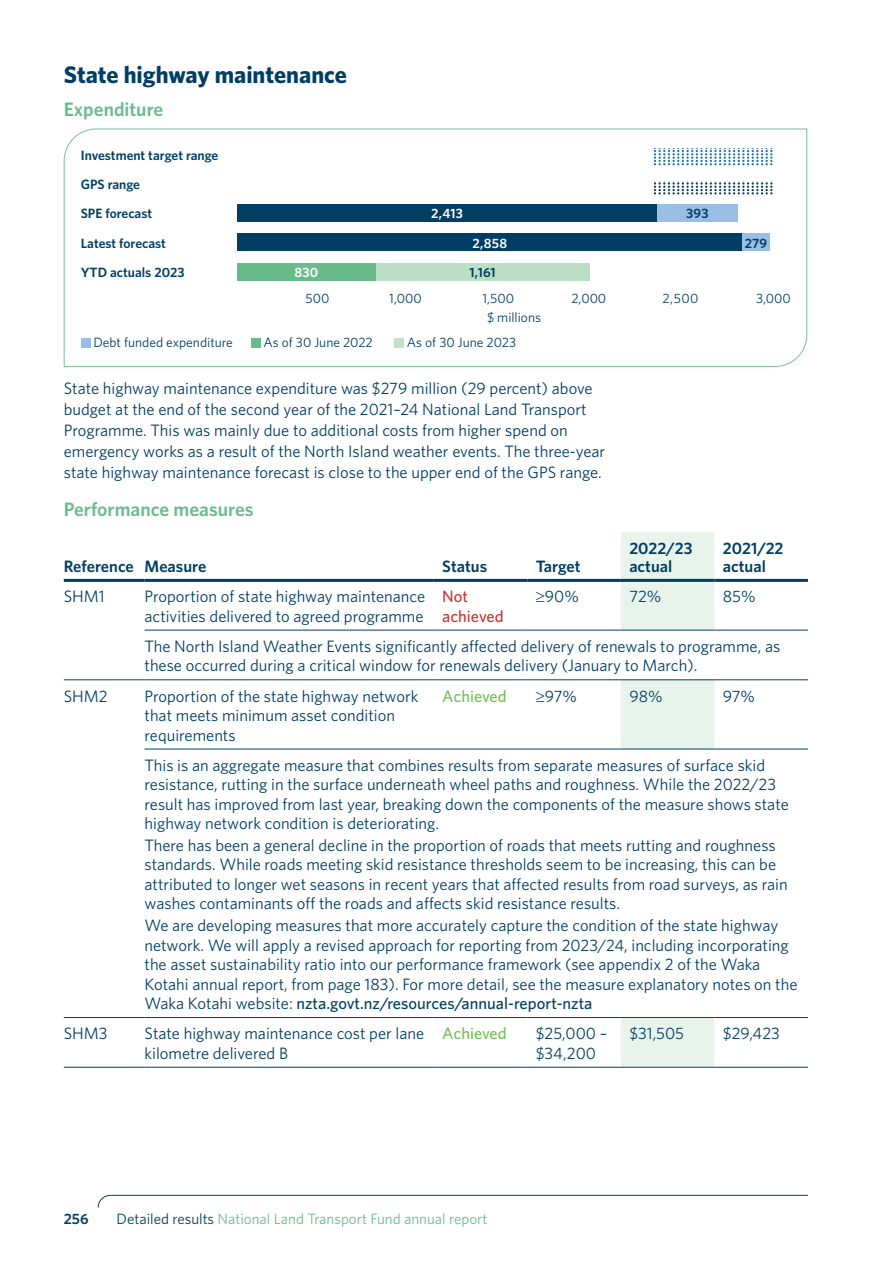
<style>
.page{position:relative;width:893px;height:1263px;background:#fff}
.page>*{position:absolute;margin:0;border:0;box-sizing:border-box;transform-origin:0 0}
.title_1{font:700 24px "Whitney";color:#003e64}
.title_2_-_green{font:600 19.5px "Whitney";color:#69bb8c}
.table_body{font:16.5px/19.5px "Whitney";color:#003e64}
.body{font:16.5px/21px "Whitney";color:#003e64}
.table_header{font:600 16.5px/18px "Whitney";color:#003e64}
.table_body-2{font:500 16.5px "Whitney";color:#72c054}
.table_body-3{font:500 16.5px/19.5px "Whitney";color:#c6352f}
.t1{font:15px "Whitney";color:#69bb8c}
.t2{font:600 15px "Whitney";color:#003e64}
.t3{font:13.5px "Whitney";color:#003e64}
.t4{font:600 13.5px/29.4px "Whitney";color:#003e64}
.t5{font:600 13.5px "Whitney";letter-spacing:.015em;color:#fff}
.s1{font-weight:500}
.s2{color:#003e64}
</style>
<div class="page">
<svg style="left:63px;top:128px;width:744px;height:239px"></svg>
<div style="left:237px;top:204px;width:420px;height:17px;background:#003e64"></div>
<div style="left:657px;top:204px;width:81px;height:17px;background:#9abfe5"></div>
<div style="left:237px;top:234px;width:505px;height:17px;background:#003e64"></div>
<div style="left:742px;top:234px;width:28px;height:17px;background:#9abfe5"></div>
<div style="left:237px;top:263px;width:139px;height:17px;background:#69bb8c"></div>
<div style="left:376px;top:263px;width:213px;height:17px;background:#badfc5"></div>
<div style="left:81px;top:338px;width:9px;height:9px;background:#9abfe5"></div>
<div style="left:251px;top:338px;width:9px;height:9px;background:#69bb8c"></div>
<div style="left:394px;top:338px;width:10px;height:9px;background:#c0e2ca"></div>
<svg style="left:653px;top:148px;width:122px;height:17px"></svg>
<svg style="left:655px;top:181px;width:120px;height:13px"></svg>
<svg style="left:621px;top:532px;width:93px;height:535px"></svg>
<hr style="left:145px;top:630px;width:289px;height:1px;background:#003e64">
<hr style="left:434px;top:630px;width:93px;height:1px;background:#003e64">
<hr style="left:527px;top:630px;width:94px;height:1px;background:#003e64">
<hr style="left:621px;top:630px;width:93px;height:1px;background:#003e64">
<hr style="left:714px;top:630px;width:94px;height:1px;background:#003e64">
<hr style="left:145px;top:679px;width:289px;height:1px;background:#003e64">
<hr style="left:434px;top:679px;width:93px;height:1px;background:#003e64">
<hr style="left:527px;top:679px;width:94px;height:1px;background:#003e64">
<hr style="left:621px;top:679px;width:93px;height:1px;background:#003e64">
<hr style="left:714px;top:679px;width:94px;height:1px;background:#003e64">
<hr style="left:145px;top:749px;width:289px;height:1px;background:#003e64">
<hr style="left:434px;top:749px;width:93px;height:1px;background:#003e64">
<hr style="left:527px;top:749px;width:94px;height:1px;background:#003e64">
<hr style="left:621px;top:749px;width:93px;height:1px;background:#003e64">
<hr style="left:714px;top:749px;width:94px;height:1px;background:#003e64">
<hr style="left:145px;top:1017px;width:289px;height:1px;background:#003e64">
<hr style="left:434px;top:1017px;width:93px;height:1px;background:#003e64">
<hr style="left:527px;top:1017px;width:94px;height:1px;background:#003e64">
<hr style="left:621px;top:1017px;width:93px;height:1px;background:#003e64">
<hr style="left:714px;top:1017px;width:94px;height:1px;background:#003e64">
<hr style="left:145px;top:1067px;width:289px;height:1px;background:#003e64">
<hr style="left:434px;top:1067px;width:93px;height:1px;background:#003e64">
<hr style="left:527px;top:1067px;width:94px;height:1px;background:#003e64">
<hr style="left:621px;top:1067px;width:93px;height:1px;background:#003e64">
<hr style="left:714px;top:1067px;width:94px;height:1px;background:#003e64">
<hr style="left:64px;top:579px;width:81px;height:3px;background:#003e64">
<hr style="left:145px;top:579px;width:289px;height:3px;background:#003e64">
<hr style="left:434px;top:579px;width:93px;height:3px;background:#003e64">
<hr style="left:527px;top:579px;width:94px;height:3px;background:#003e64">
<hr style="left:621px;top:579px;width:93px;height:3px;background:#003e64">
<hr style="left:714px;top:579px;width:94px;height:3px;background:#003e64">
<hr style="left:64px;top:679px;width:81px;height:1px;background:#003e64">
<hr style="left:64px;top:1017px;width:81px;height:1px;background:#003e64">
<hr style="left:64px;top:1067px;width:81px;height:1px;background:#003e64">
<svg style="left:97px;top:1194px;width:711px;height:14px"></svg>
<h1 class="title_1" style="left:64px;top:59px;width:285px">State highway maintenance</h1>
<h2 class="title_2_-_green" style="left:64px;top:96px;width:101px">Expenditure</h2>
<p class="t4" style="left:81px;top:140px;width:139px">Investment target range<br>GPS range<br>SPE forecast</p>
<p class="t5" style="left:431px;top:205px;width:33px">2,413</p>
<p class="t4" style="left:686px;top:199px;width:24px">393</p>
<p class="t4" style="left:81px;top:228px;width:87px">Latest forecast</p>
<p class="t5" style="left:472px;top:234px;width:36px">2,858</p>
<p class="t4" style="left:745px;top:228px;width:24px">279</p>
<p class="t4" style="left:81px;top:257px;width:105px">YTD actuals 2023</p>
<p class="t5" style="left:295px;top:263px;width:25px">830</p>
<p class="t4" style="left:469px;top:257px;width:28px">1,161</p>
<p class="t3" style="left:306px;top:290px;width:25px">500</p>
<p class="t3" style="left:389px;top:290px;width:34px">1,000</p>
<p class="t3" style="left:482px;top:290px;width:33px">1,500</p>
<p class="t3" style="left:571px;top:290px;width:36px">2,000</p>
<p class="t3" style="left:662px;top:290px;width:38px">2,500</p>
<p class="t3" style="left:756px;top:290px;width:36px">3,000</p>
<p class="t3" style="left:487px;top:308px;width:55px">$ millions</p>
<p class="t3" style="left:93px;top:334px;width:141px">Debt funded expenditure</p>
<p class="t3" style="left:263px;top:334px;width:111px">As of 30 June 2022</p>
<p class="t3" style="left:407px;top:334px;width:111px">As of 30 June 2023</p>
<p class="body" style="left:64px;top:377px;width:543px">State highway maintenance expenditure was $279 million (29 percent) above budget at the end of the second year of the 2021–24 National Land Transport Programme. This was mainly due to additional costs from higher spend on emergency works as a result of the North Island weather events. The three-year state highway maintenance forecast is close to the upper end of the GPS range.</p>
<h2 class="title_2_-_green" style="left:64px;top:496px;width:191px">Performance measures</h2>
<p class="table_header" style="left:64px;top:557px;width:71px">Reference</p>
<p class="table_header" style="left:145px;top:557px;width:63px">Measure</p>
<p class="table_header" style="left:442px;top:557px;width:46px">Status</p>
<p class="table_header" style="left:536px;top:557px;width:46px">Target</p>
<p class="table_header" style="left:629px;top:539px;width:65px">2022/23 actual</p>
<p class="table_header" style="left:723px;top:539px;width:62px">2021/22 actual</p>
<p class="table_body" style="left:64px;top:586px;width:42px">SHM1</p>
<p class="table_body" style="left:145px;top:586px;width:282px">Proportion of state highway maintenance activities delivered to agreed programme</p>
<p class="table_body-3" style="left:442px;top:586px;width:63px">Not achieved</p>
<p class="table_body" style="left:536px;top:586px;width:45px">≥90%</p>
<p class="table_body" style="left:629px;top:586px;width:34px">72%</p>
<p class="table_body" style="left:723px;top:586px;width:34px">85%</p>
<p class="table_body" style="left:145px;top:636px;width:637px">The North Island Weather Events significantly affected delivery of renewals to programme, as these occurred during a critical window for renewals delivery (January to March).</p>
<p class="table_body" style="left:64px;top:686px;width:45px">SHM2</p>
<p class="table_body" style="left:145px;top:686px;width:275px">Proportion of the state highway network that meets minimum asset condition requirements</p>
<p class="table_body-2" style="left:442px;top:685px;width:66px">Achieved</p>
<p class="table_body" style="left:536px;top:686px;width:43px">≥97%</p>
<p class="table_body" style="left:629px;top:686px;width:35px">98%</p>
<p class="table_body" style="left:723px;top:686px;width:34px">97%</p>
<p class="table_body" style="left:145px;top:755px;width:646px">This is an aggregate measure that combines results from separate measures of surface skid resistance, rutting in the surface underneath wheel paths and roughness. While the 2022/23 result has improved from last year, breaking down the components of the measure shows state highway network condition is deteriorating.</p>
<p class="table_body" style="left:145px;top:835px;width:645px">There has been a general decline in the proportion of roads that meets rutting and roughness standards. While roads meeting skid resistance thresholds seem to be increasing, this can be attributed to longer wet seasons in recent years that affected results from road surveys, as rain washes contaminants off the roads and affects skid resistance results.</p>
<p class="table_body" style="left:145px;top:915px;width:654px">We are developing measures that more accurately capture the condition of the state highway network. We will apply a revised approach for reporting from 2023/24, including incorporating the asset sustainability ratio into our performance framework (see appendix 2 of the Waka Kotahi annual report, from page 183). For more detail, see the measure explanatory notes on the Waka Kotahi website: <span class="s1">nzta.govt.nz/resources/annual-report-nzta</span></p>
<p class="table_body" style="left:64px;top:1023px;width:45px">SHM3</p>
<p class="table_body" style="left:145px;top:1023px;width:281px">State highway maintenance cost per lane kilometre delivered B</p>
<p class="table_body-2" style="left:442px;top:1022px;width:66px">Achieved</p>
<p class="table_body" style="left:536px;top:1023px;width:73px">$25,000 – $34,200</p>
<p class="table_body" style="left:629px;top:1023px;width:56px">$31,505</p>
<p class="table_body" style="left:723px;top:1023px;width:58px">$29,423</p>
<p class="t2" style="left:64px;top:1208px;width:26px">256</p>
<p class="t1" style="left:117px;top:1209px;width:372px"><span class="s2">Detailed results</span> National Land Transport Fund annual report</p>
</div>
